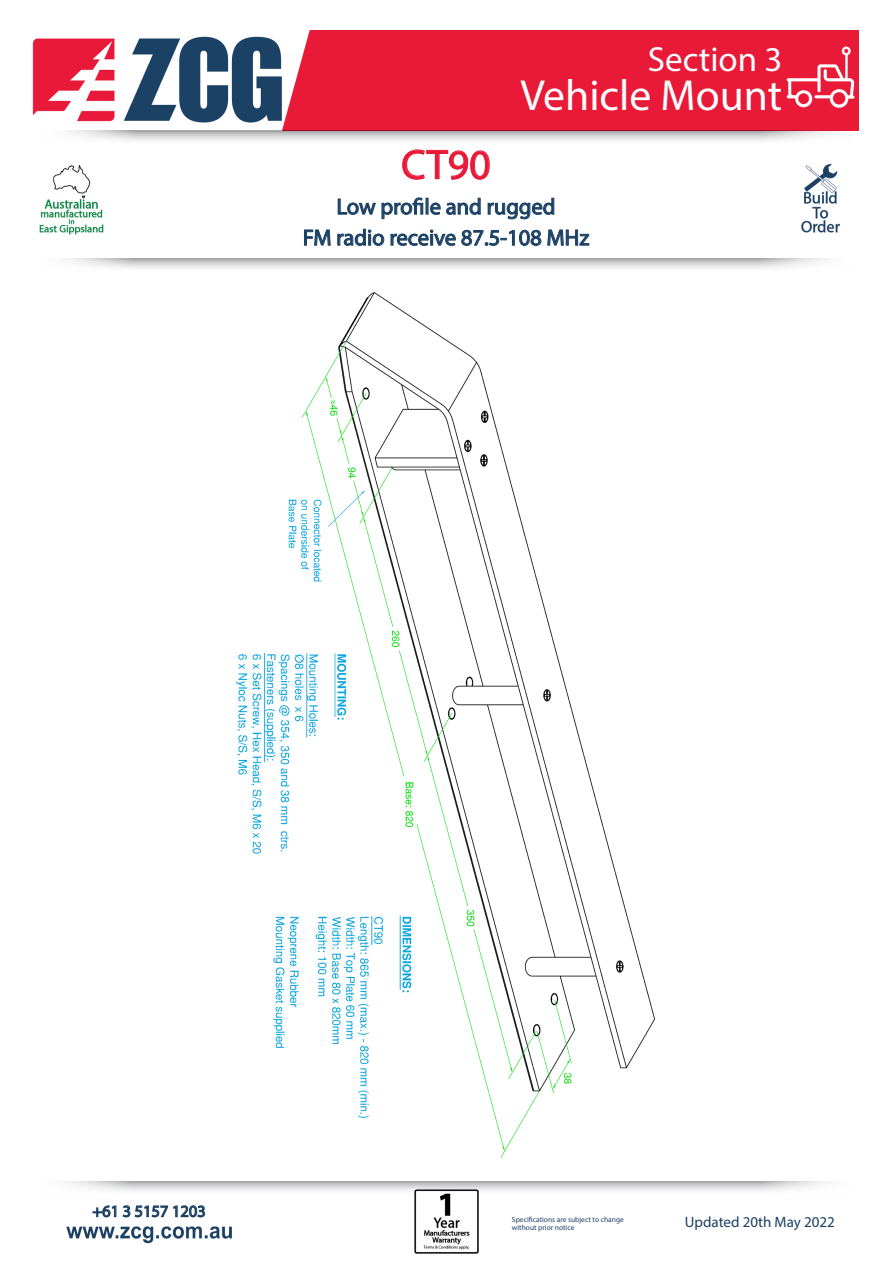
<style>
.page{position:relative;width:893px;height:1263px;background:#fff}
.page>*{position:absolute;margin:0;border:0;box-sizing:border-box;transform-origin:0 0}
.t1{font:43.65px "Myriad Pro";color:#fff}
.t2{font:42px "Myriad Pro";color:#e91938}
.t3{font:34.95px "Myriad Pro";color:#fff}
.t4{font:22.5px "Myriad Pro";color:#1b4064}
.t5{font:16.5px "Myriad Pro";color:#1b4064}
.t6{font:15px "Myriad Pro";color:#1b4064}
.t7{font:7.5px "Myriad Pro";color:#1b4064}
</style>
<div class="page">
<img style="left:66px;top:1226px;width:166px;height:17px">
<svg style="left:92px;top:1205px;width:114px;height:13px"></svg>
<svg style="left:64px;top:1181px;width:764px;height:13px"></svg>
<svg style="left:65px;top:259px;width:762px;height:10px"></svg>
<div style="left:273px;top:30px;width:586px;height:101px;background:#e91938"></div>
<svg style="left:68px;top:131px;width:764px;height:10px"></svg>
<svg style="left:304px;top:229px;width:27px;height:17px"></svg>
<svg style="left:337px;top:149px;width:253px;height:97px"></svg>
<img style="left:32px;top:37px;width:250px;height:86px">
<img style="left:414px;top:1190px;width:64px;height:64px">
<img style="left:801px;top:164px;width:39px;height:69px">
<img style="left:785px;top:44px;width:72px;height:72px">
<img style="left:236px;top:292px;width:420px;height:866px">
<img style="left:39px;top:165px;width:65px;height:70px">
<p class="t3" style="left:648px;top:38px;width:136px">Section 3</p>
<p class="t1" style="left:520px;top:69px;width:264px">Vehicle Mount</p>
<p class="t2" style="left:401px;top:139px;width:91px">CT90</p>
<p class="t4" style="left:337px;top:193px;width:220px">Low profile and rugged</p>
<p class="t4" style="left:303px;top:224px;width:288px">FM radio receive 87.5-108 MHz</p>
<p class="t5" style="left:92px;top:1201px;width:115px">+61 3 5157 1203</p>
<p class="t7" style="left:512px;top:1214px;width:113px">Specifications are subject to change</p>
<p class="t7" style="left:512px;top:1223px;width:64px">without prior notice</p>
<p class="t6" style="left:685px;top:1213px;width:152px">Updated 20th May 2022</p>
</div>
